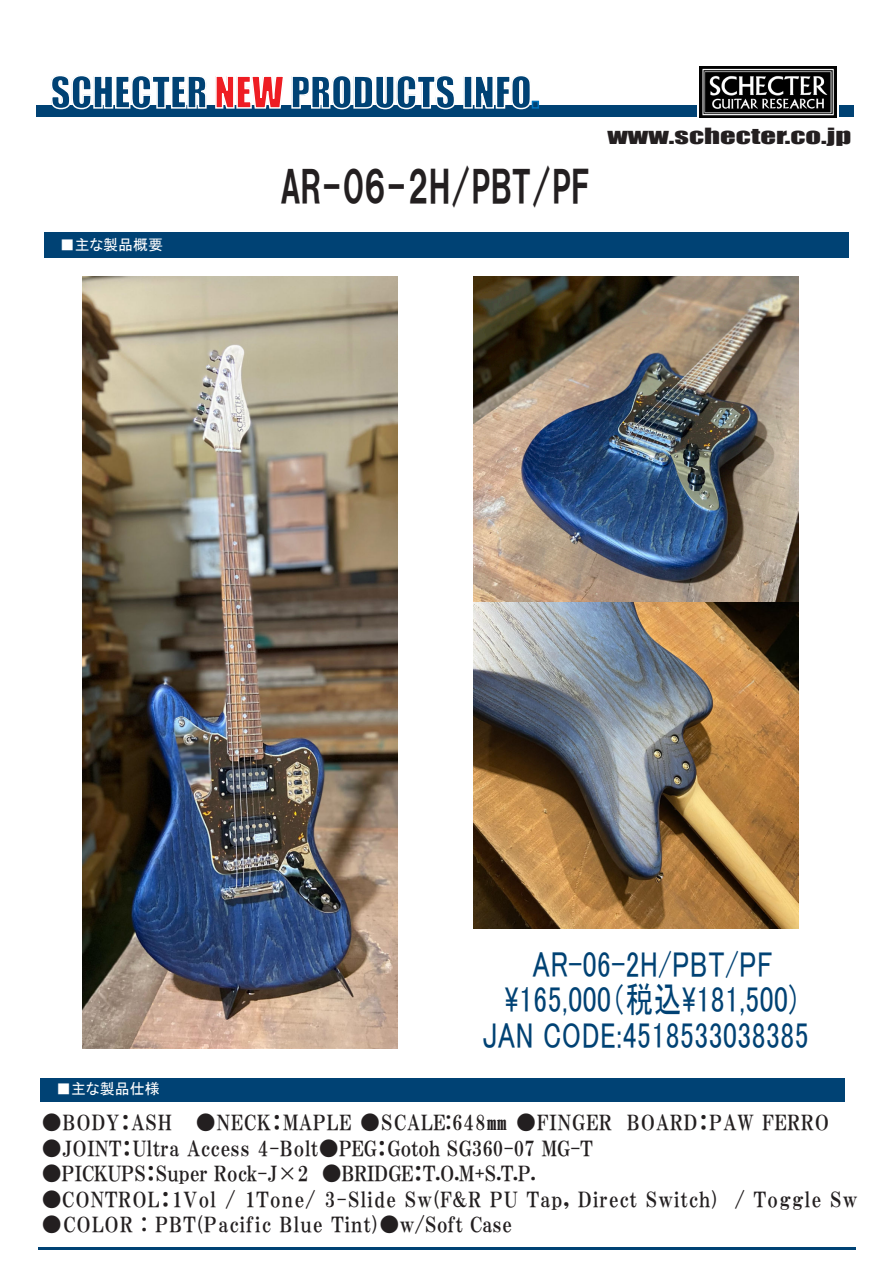
<style>
.page{position:relative;width:893px;height:1263px;background:#fff}
.page>*{position:absolute;margin:0;border:0;box-sizing:border-box;transform-origin:0 0}
.t1{font:43.05px "HGP Soei Kakugothic UB";color:#231f20;scale:.8 1}
.t2{font:40.2px "Impact";color:#004274}
.t3{font:36px "MS P Gothic";letter-spacing:.02em;color:#004274;scale:.76 1}
.t4{font:21px "HGP Mincho E";letter-spacing:.04em;color:#231f20}
.t5{font:21px "HGP Mincho E";letter-spacing:.02em;color:#231f20}
.t6{font:21px "HGP Mincho E";letter-spacing:-.01em;color:#231f20}
.t7{font:20.55px "Impact";color:#231f20;scale:1.49 1}
.t8{font:15px "MS P Gothic";color:#fff}
.s1{color:#ee1d23}
</style>
<div class="page">
<div style="left:37px;top:106px;width:817px;height:11px;background:#004274"></div>
<div style="left:697px;top:66px;width:141px;height:52px;background:#fff"></div>
<img style="left:699px;top:66px;width:138px;height:51px">
<svg style="left:50px;top:105px;width:158px;height:5px"></svg>
<svg style="left:214px;top:105px;width:71px;height:4px"></svg>
<svg style="left:291px;top:105px;width:165px;height:5px"></svg>
<div style="left:463px;top:75px;width:10px;height:34px;border:2px solid #fff"></div>
<svg style="left:474px;top:100px;width:58px;height:10px"></svg>
<div style="left:532px;top:101px;width:7px;height:8px;border:2px solid #0072bc"></div>
<div style="left:44px;top:232px;width:804px;height:25px;background:#004274"></div>
<hr style="left:38px;top:1247px;width:817px;height:2px;background:#004274">
<div style="left:40px;top:1077px;width:804px;height:24px;background:#004274"></div>
<img style="left:82px;top:277px;width:315px;height:771px">
<img style="left:473px;top:277px;width:326px;height:651px">
<h2 class="t2" style="left:51px;top:75px;width:490px">SCHECTER <span class="s1">NEW</span> PRODUCTS INFO.</h2>
<p class="t8" style="left:60px;top:238px;width:105px">■主な製品概要</p>
<h1 class="t1" style="left:281px;top:166px;width:388px">AR-06-2H/PBT/PF</h1>
<p class="t7" style="left:607px;top:127px;width:165px">www.schecter.co.jp</p>
<h3 class="t3" style="left:505px;top:946px;width:353px">　 AR-06-2H/PBT/PF</h3>
<h3 class="t3" style="left:505px;top:981px;width:386px">\165,000（税込\181,500)</h3>
<h3 class="t3" style="left:464px;top:1017px;width:455px">　JAN CODE:4518533038385</h3>
<p class="t8" style="left:56px;top:1081px;width:105px">■主な製品仕様</p>
<p class="t4" style="left:41px;top:1112px;width:789px">●BODY：ASH ●NECK：MAPLE ●SCALE:648㎜ ●FINGER　BOARD：PAW FERRO</p>
<p class="t5" style="left:41px;top:1137px;width:553px">●JOINT：Ultra Access 4-Bolt●PEG：Gotoh SG360-07 MG-T</p>
<p class="t6" style="left:41px;top:1163px;width:496px">●PICKUPS：Super Rock-J×2　●BRIDGE：T.O.M+S.T.P.</p>
<p class="t4" style="left:41px;top:1188px;width:817px">●CONTROL：1Vol / 1Tone/ 3-Slide Sw(F&amp;R PU Tap, Direct Switch) / Toggle Sw</p>
<p class="t4" style="left:41px;top:1214px;width:472px">●COLOR : PBT(Pacific Blue Tint)●w/Soft Case</p>
</div>
